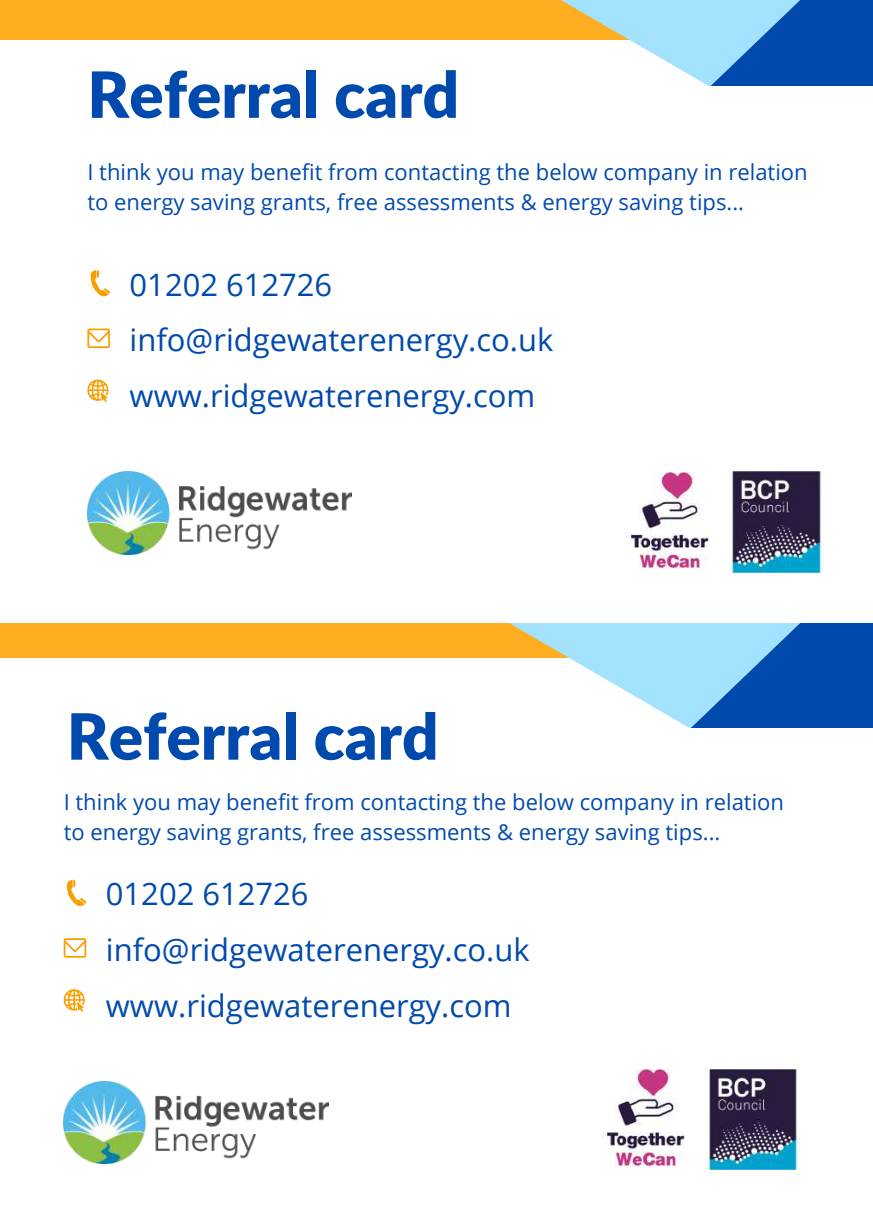
<style>
.page{position:relative;width:873px;height:1224px;background:#fff}
.page>*{position:absolute;margin:0;border:0;box-sizing:border-box;transform-origin:0 0}
.t1{font:900 63.8px "Lato";color:#004aad}
.t2{font:31px/55.6px "Open Sans";color:#004aad}
.t3{font:22px/30px "Open Sans";color:#004aad}
</style>
<div class="page">
<div style="left:0;top:0;width:720px;height:40px;background:#ffad21"></div>
<svg style="left:561px;top:0;width:150px;height:87px"></svg>
<svg style="left:710px;top:0;width:163px;height:86px;background:#2d74c3"></svg>
<div style="left:0;top:622px;width:662px;height:36px;background:#ffad21"></div>
<svg style="left:509px;top:623px;width:181px;height:105px"></svg>
<svg style="left:690px;top:623px;width:183px;height:105px;background:#3178c5"></svg>
<div style="left:0;top:201px;width:873px;height:422px;background:#fff"></div>
<svg style="left:91px;top:270px;width:19px;height:27px"></svg>
<svg style="left:87px;top:329px;width:23px;height:19px"></svg>
<svg style="left:87px;top:380px;width:21px;height:22px"></svg>
<img style="left:87px;top:472px;width:265px;height:82px">
<svg style="left:67px;top:880px;width:19px;height:27px"></svg>
<svg style="left:64px;top:938px;width:22px;height:20px"></svg>
<svg style="left:64px;top:989px;width:21px;height:23px"></svg>
<img style="left:64px;top:1081px;width:264px;height:83px">
<img style="left:705px;top:1069px;width:95px;height:101px">
<img style="left:602px;top:1070px;width:83px;height:97px">
<img style="left:729px;top:472px;width:95px;height:100px">
<img style="left:625px;top:472px;width:84px;height:97px">
<h1 class="t1" style="left:87px;top:55px;width:373px">Referral card</h1>
<p class="t3" style="left:87px;top:156px;width:722px">I think you may benefit from contacting the below company in relation to energy saving grants, free assessments &amp; energy saving tips...</p>
<h2 class="t2" style="left:130px;top:256px;width:425px">01202 612726 info@ridgewaterenergy.co.uk www.ridgewaterenergy.com</h2>
<h1 class="t1" style="left:67px;top:697px;width:373px">Referral card</h1>
<p class="t3" style="left:64px;top:787px;width:722px">I think you may benefit from contacting the below company in relation to energy saving grants, free assessments &amp; energy saving tips...</p>
<h2 class="t2" style="left:106px;top:866px;width:425px">01202 612726 info@ridgewaterenergy.co.uk www.ridgewaterenergy.com</h2>
</div>
